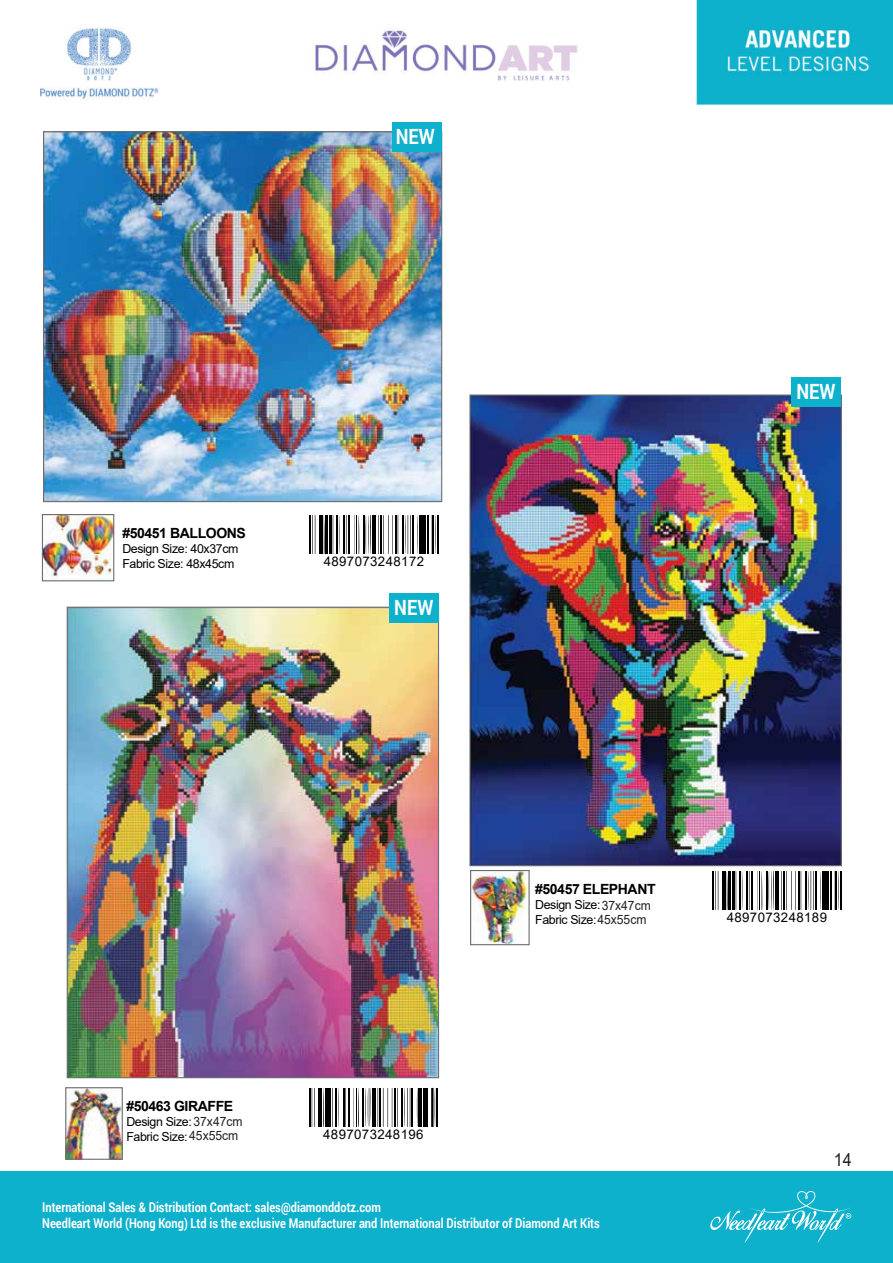
<style>
.page{position:relative;width:893px;height:1263px;background:#fff}
.page>*{position:absolute;margin:0;border:0;box-sizing:border-box;transform-origin:0 0}
.t1{font:700 21px "Roboto";color:#fff;scale:.86 1}
.t2{font:18px "Arial";color:#231f20;scale:.9 1}
.t3{font:700 14.1px "Arial";letter-spacing:-.03em;color:#000}
.t4{font:700 13.5px/16.2px "Roboto";color:#fff;scale:.82 1}
.t5{font:13.2px "Arial";letter-spacing:.03em;color:#000}
.t6{font:12.9px/14.5px "Arial";color:#231f20;text-align:center;scale:.94 1}
.t7{font:12.45px/14.9px "Arial";letter-spacing:-.03em;color:#000}
</style>
<div class="page">
<div style="left:0;top:1171px;width:893px;height:92px;background:#0db1cc"></div>
<svg style="left:710px;top:1191px;width:142px;height:52px"></svg>
<img style="left:472px;top:872px;width:56px;height:71px">
<div style="left:470px;top:870px;width:60px;height:75px;border:1px solid #6d6e71"></div>
<hr style="left:822px;top:871px;width:3px;height:39px;background:#000">
<hr style="left:722px;top:871px;width:3px;height:39px;background:#000">
<hr style="left:776px;top:871px;width:3px;height:39px;background:#000">
<hr style="left:827px;top:871px;width:2px;height:39px;background:#000">
<hr style="left:728px;top:871px;width:3px;height:39px;background:#000">
<hr style="left:732px;top:871px;width:2px;height:39px;background:#000">
<hr style="left:766px;top:871px;width:1px;height:39px;background:#000">
<hr style="left:830px;top:871px;width:2px;height:39px;background:#000">
<hr style="left:746px;top:871px;width:2px;height:39px;background:#000">
<hr style="left:752px;top:871px;width:1px;height:39px;background:#000">
<hr style="left:712px;top:871px;width:2px;height:39px;background:#000">
<hr style="left:805px;top:871px;width:2px;height:39px;background:#000">
<hr style="left:815px;top:871px;width:1px;height:39px;background:#000">
<hr style="left:840px;top:871px;width:1px;height:39px;background:#000">
<svg style="left:715px;top:871px;width:4px;height:39px"></svg>
<svg style="left:727px;top:873px;width:1px;height:37px"></svg>
<svg style="left:749px;top:871px;width:1px;height:39px"></svg>
<svg style="left:757px;top:871px;width:5px;height:39px"></svg>
<svg style="left:768px;top:871px;width:6px;height:39px"></svg>
<svg style="left:835px;top:871px;width:4px;height:39px"></svg>
<svg style="left:808px;top:871px;width:6px;height:39px"></svg>
<svg style="left:781px;top:871px;width:21px;height:39px"></svg>
<svg style="left:820px;top:871px;width:1px;height:39px"></svg>
<hr style="left:760px;top:871px;width:1px;height:39px;background:#000">
<svg style="left:736px;top:871px;width:7px;height:39px"></svg>
<img style="left:40px;top:0;width:853px;height:106px">
<img style="left:45px;top:133px;width:395px;height:367px">
<img style="left:69px;top:609px;width:368px;height:467px">
<hr style="left:419px;top:1088px;width:3px;height:39px;background:#000">
<hr style="left:319px;top:1088px;width:3px;height:39px;background:#000">
<hr style="left:372px;top:1088px;width:3px;height:39px;background:#000">
<hr style="left:423px;top:1088px;width:2px;height:39px;background:#000">
<hr style="left:325px;top:1088px;width:2px;height:39px;background:#000">
<hr style="left:329px;top:1088px;width:2px;height:39px;background:#000">
<hr style="left:362px;top:1088px;width:2px;height:39px;background:#000">
<hr style="left:427px;top:1088px;width:1px;height:39px;background:#000">
<hr style="left:343px;top:1088px;width:1px;height:39px;background:#000">
<hr style="left:348px;top:1088px;width:2px;height:39px;background:#000">
<hr style="left:309px;top:1088px;width:1px;height:39px;background:#000">
<hr style="left:402px;top:1088px;width:1px;height:39px;background:#000">
<hr style="left:412px;top:1088px;width:1px;height:39px;background:#000">
<hr style="left:437px;top:1088px;width:1px;height:39px;background:#000">
<svg style="left:312px;top:1088px;width:3px;height:39px"></svg>
<svg style="left:323px;top:1088px;width:1px;height:39px"></svg>
<svg style="left:345px;top:1088px;width:1px;height:39px"></svg>
<svg style="left:358px;top:1088px;width:1px;height:39px"></svg>
<svg style="left:365px;top:1088px;width:6px;height:39px"></svg>
<svg style="left:431px;top:1088px;width:4px;height:39px"></svg>
<svg style="left:404px;top:1088px;width:7px;height:39px"></svg>
<svg style="left:377px;top:1088px;width:21px;height:39px"></svg>
<svg style="left:417px;top:1088px;width:1px;height:39px"></svg>
<hr style="left:356px;top:1088px;width:1px;height:39px;background:#000">
<svg style="left:332px;top:1088px;width:7px;height:39px"></svg>
<img style="left:67px;top:1089px;width:54px;height:69px">
<div style="left:65px;top:1087px;width:58px;height:73px;border:1px solid #6d6e71"></div>
<hr style="left:419px;top:515px;width:3px;height:39px;background:#000">
<hr style="left:319px;top:515px;width:3px;height:39px;background:#000">
<hr style="left:373px;top:515px;width:3px;height:39px;background:#000">
<hr style="left:424px;top:515px;width:2px;height:39px;background:#000">
<hr style="left:325px;top:515px;width:3px;height:39px;background:#000">
<hr style="left:329px;top:515px;width:2px;height:39px;background:#000">
<hr style="left:427px;top:515px;width:2px;height:39px;background:#000">
<hr style="left:343px;top:515px;width:2px;height:39px;background:#000">
<hr style="left:349px;top:515px;width:1px;height:39px;background:#000">
<hr style="left:309px;top:515px;width:2px;height:39px;background:#000">
<hr style="left:402px;top:515px;width:2px;height:39px;background:#000">
<hr style="left:412px;top:515px;width:1px;height:39px;background:#000">
<hr style="left:437px;top:515px;width:1px;height:39px;background:#000">
<svg style="left:312px;top:515px;width:4px;height:39px"></svg>
<svg style="left:324px;top:517px;width:1px;height:37px"></svg>
<svg style="left:346px;top:515px;width:1px;height:39px"></svg>
<svg style="left:354px;top:515px;width:17px;height:39px"></svg>
<svg style="left:432px;top:515px;width:4px;height:39px"></svg>
<svg style="left:405px;top:515px;width:6px;height:39px"></svg>
<svg style="left:378px;top:515px;width:21px;height:39px"></svg>
<svg style="left:417px;top:515px;width:1px;height:39px"></svg>
<hr style="left:357px;top:515px;width:1px;height:39px;background:#000">
<svg style="left:333px;top:515px;width:7px;height:39px"></svg>
<img style="left:44px;top:516px;width:68px;height:63px">
<div style="left:42px;top:514px;width:72px;height:67px;border:1px solid #6d6e71"></div>
<img style="left:471px;top:396px;width:369px;height:468px">
<div style="left:392px;top:122px;width:50px;height:29px;background:#0db1cc"></div>
<div style="left:791px;top:377px;width:50px;height:30px;background:#0db1cc"></div>
<div style="left:389px;top:593px;width:50px;height:30px;background:#0db1cc"></div>
<h1 class="t1" style="left:396px;top:127px;width:47px">NEW</h1>
<p class="t3" style="left:122px;top:525px;width:125px">#50451 BALLOONS</p>
<p class="t7" style="left:122px;top:543px;width:118px">Design Size: 40x37cm<br>Fabric Size: 48x45cm</p>
<p class="t5" style="left:324px;top:557px;width:102px">4897073248172</p>
<h1 class="t1" style="left:394px;top:599px;width:47px">NEW</h1>
<h1 class="t1" style="left:796px;top:383px;width:47px">NEW</h1>
<p class="t3" style="left:126px;top:1098px;width:108px">#50463 GIRAFFE</p>
<p class="t7" style="left:126px;top:1115px;width:118px">Design Size: 47x37cm<br>Fabric Size: 55x45cm</p>
<p class="t6" style="left:189px;top:1114px;width:58px">37x47cm<br>45x55cm</p>
<p class="t5" style="left:323px;top:1129px;width:102px">4897073248196</p>
<p class="t3" style="left:535px;top:881px;width:122px">#50457 ELEPHANT</p>
<p class="t7" style="left:535px;top:899px;width:118px">Design Size: 47x37cm<br>Fabric Size: 55x45cm</p>
<p class="t6" style="left:597px;top:898px;width:58px">37x47cm<br>45x55cm</p>
<p class="t4" style="left:42px;top:1200px;width:681px">International Sales &amp; Distribution Contact: sales@diamonddotz.com<br>Needleart World (Hong Kong) Ltd is the exclusive Manufacturer and International Distributor of Diamond Art Kits</p>
<p class="t5" style="left:727px;top:913px;width:102px">4897073248189</p>
<h2 class="t2" style="left:834px;top:1149px;width:22px">14</h2>
</div>
